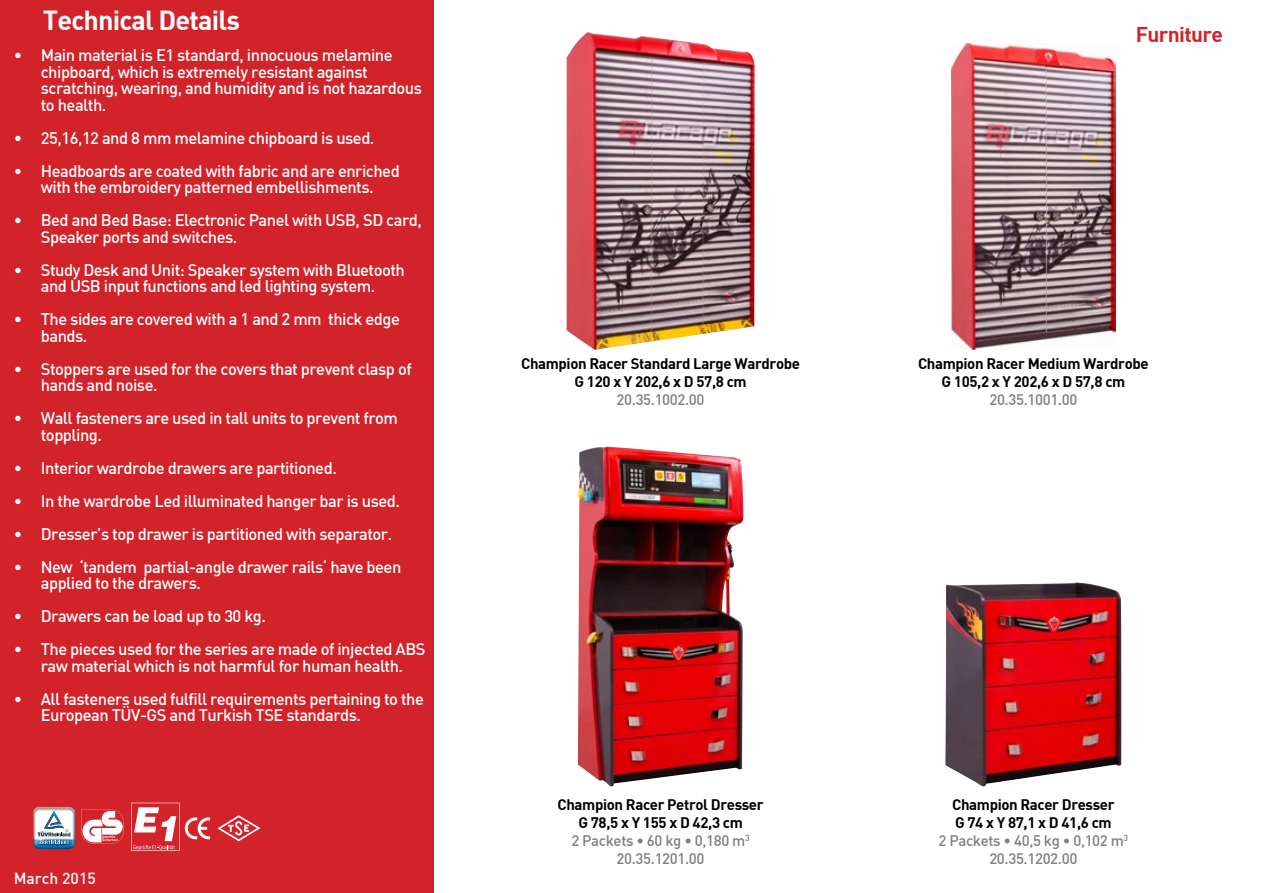
<style>
.page{position:relative;width:1263px;height:893px;background:#fff}
.page>*{position:absolute;margin:0;border:0;box-sizing:border-box;transform-origin:0 0}
.t1{font:700 27px "DI Nbek";letter-spacing:-.03em;color:#fff}
.t2{font:700 21px "DI Nbek";letter-spacing:-.03em;color:#d2232a}
.t3{font:500 16.5px/16.5px "DI Nbek";letter-spacing:-.03em;color:#fff}
.t4{font:500 15.75px "DI Nbek";color:#fff}
.t5{font:700 15px/18px "DI Nbek";letter-spacing:-.025em;color:#000;text-align:center}
.t6{font:500 15px "DI Nbek";letter-spacing:-.025em;color:#7e8083}
.s1{font-weight:500;color:#7e8083}
</style>
<div class="page">
<div style="left:0;top:0;width:434px;height:893px;background:#d2232a"></div>
<img style="left:567px;top:32px;width:187px;height:318px">
<img style="left:578px;top:446px;width:165px;height:340px">
<img style="left:951px;top:43px;width:164px;height:307px">
<img style="left:945px;top:582px;width:176px;height:204px">
<svg style="left:33px;top:807px;width:42px;height:42px;background:#a7b9c8"></svg>
<svg style="left:217px;top:815px;width:43px;height:26px"></svg>
<svg style="left:81px;top:810px;width:43px;height:34px"></svg>
<svg style="left:131px;top:803px;width:79px;height:48px"></svg>
<h1 class="t1" style="left:43px;top:3px;width:199px">Technical Details</h1>
<p class="t3" style="left:41px;top:46px;width:383px;text-indent:-27px">• Main material is E1 standard, innocuous melamine chipboard, which is extremely resistant against scratching, wearing, and humidity and is not hazardous to health.</p>
<p class="t3" style="left:14px;top:129px;width:362px">• 25,16,12 and 8 mm melamine chipboard is used.</p>
<p class="t3" style="left:14px;top:162px;width:387px;text-align:center">• Headboards are coated with fabric and are enriched with the embroidery patterned embellishments.</p>
<p class="t3" style="left:41px;top:211px;width:383px;text-indent:-27px">• Bed and Bed Base: Electronic Panel with USB, SD card,<br>Speaker ports and switches.</p>
<p class="t3" style="left:14px;top:261px;width:393px;text-align:center">• Study Desk and Unit: Speaker system with Bluetooth and USB input functions and led lighting system.</p>
<p class="t3" style="left:41px;top:310px;width:361px;text-indent:-27px">• The sides are covered with a 1 and 2 mm thick edge bands.</p>
<p class="t3" style="left:41px;top:360px;width:372px;text-indent:-27px">• Stoppers are used for the covers that prevent clasp of hands and noise.</p>
<p class="t3" style="left:41px;top:409px;width:359px;text-indent:-27px">• Wall fasteners are used in tall units to prevent from toppling.</p>
<p class="t3" style="left:14px;top:459px;width:325px">• Interior wardrobe drawers are partitioned.</p>
<p class="t3" style="left:14px;top:492px;width:388px">• In the wardrobe Led illuminated hanger bar is used.</p>
<p class="t3" style="left:14px;top:525px;width:380px">• Dresser’s top drawer is partitioned with separator.</p>
<p class="t3" style="left:41px;top:558px;width:362px;text-indent:-27px">• New ‘tandem partial-angle drawer rails‘ have been applied to the drawers.</p>
<p class="t3" style="left:14px;top:607px;width:254px">• Drawers can be load up to 30 kg.</p>
<p class="t3" style="left:14px;top:640px;width:413px;text-align:center">• The pieces used for the series are made of injected ABS raw material which is not harmful for human health.</p>
<p class="t3" style="left:41px;top:690px;width:385px;text-indent:-27px">• All fasteners used fulfill requirements pertaining to the<br>European TÜV-GS and Turkish TSE standards.</p>
<p class="t4" style="left:14px;top:868px;width:83px">March 2015</p>
<p class="t5" style="left:521px;top:354px;width:280px">Champion Racer Standard Large Wardrobe<br>G 120 x Y 202,6 x D 57,8 cm</p>
<p class="t6" style="left:617px;top:390px;width:89px">20.35.1002.00</p>
<p class="t5" style="left:557px;top:795px;width:208px">Champion Racer Petrol Dresser<br>G 78,5 x Y 155 x D 42,3 cm<br><span class="s1">2 Packets • 60 kg • 0,180 m</span><sup>3<br></sup><span class="s1">20.35.1201.00</span></p>
<p class="t2" style="left:1136px;top:21px;width:89px">Furniture</p>
<p class="t5" style="left:918px;top:354px;width:232px">Champion Racer Medium Wardrobe<br>G 105,2 x Y 202,6 x D 57,8 cm</p>
<p class="t6" style="left:989px;top:390px;width:89px">20.35.1001.00</p>
<p class="t5" style="left:938px;top:795px;width:191px">Champion Racer Dresser<br>G 74 x Y 87,1 x D 41,6 cm<br><span class="s1">2 Packets • 40,5 kg • 0,102 m</span><sup>3<br></sup><span class="s1">20.35.1202.00</span></p>
</div>
